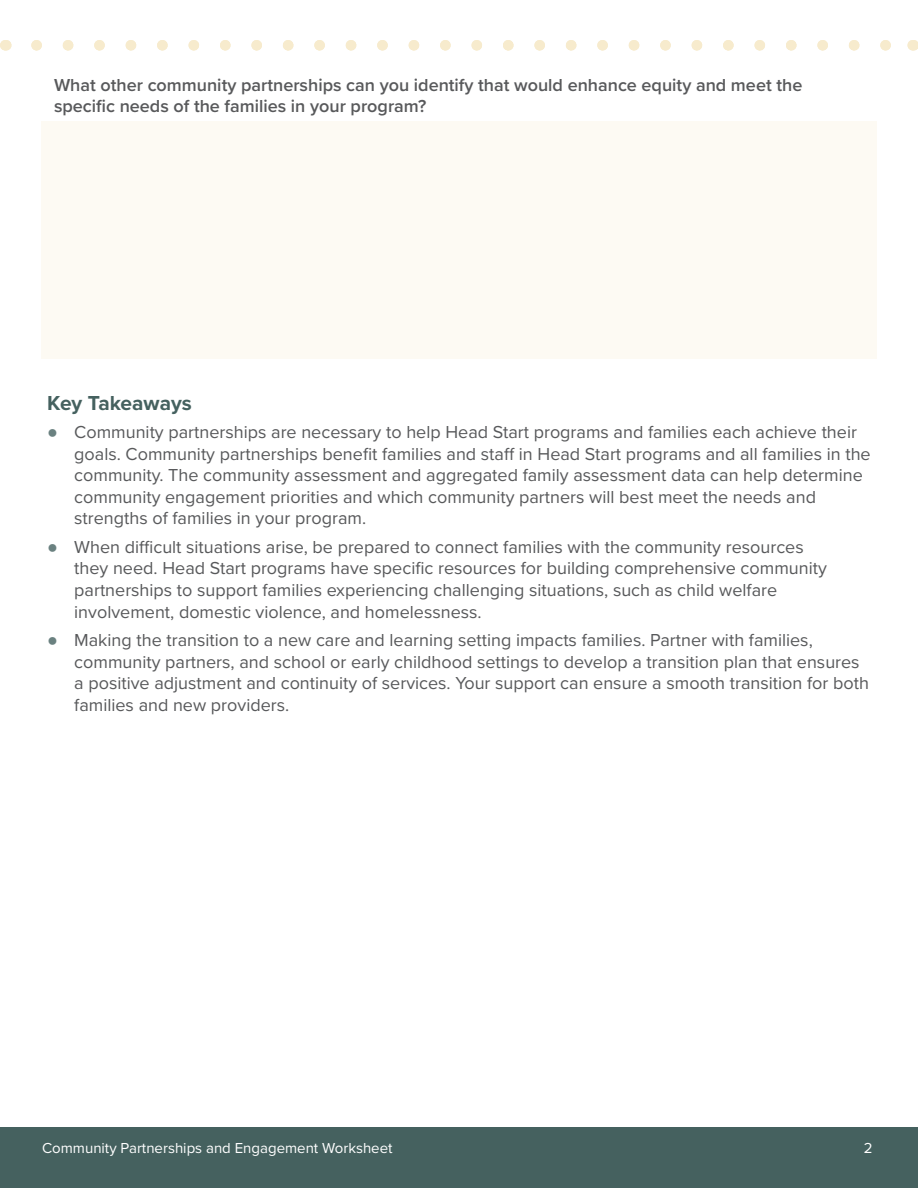
<style>
.page{position:relative;width:918px;height:1188px;background:#fff}
.page>*{position:absolute;margin:0;border:0;box-sizing:border-box;transform-origin:0 0}
.t1{font:700 21px "Proxima Nova";color:#45615f}
.t2{font:18px/21.6px "Proxima Nova";color:#58595b}
.t3{font:600 18px/21.6px "Proxima Nova";color:#58595b}
.t4{font:15px "Proxima Nova";color:#fff}
.s1{font-family:"Arial";color:#6a8180}
</style>
<div class="page">
<div style="left:0;top:1127px;width:918px;height:61px;background:#45615f"></div>
<svg style="left:37px;top:40px;width:854px;height:11px"></svg>
<div style="left:41px;top:121px;width:836px;height:238px;background:#fdfaf3"></div>
<p class="t3" style="left:54px;top:74px;width:750px">What other community partnerships can you identify that would enhance equity and meet the specific needs of the families in your program?</p>
<h3 class="t1" style="left:47px;top:387px;width:146px">Key Takeaways</h3>
<p class="t2" style="left:74px;top:420px;width:798px;text-indent:-27px"><span class="s1">●</span> Community partnerships are necessary to help Head Start programs and families each achieve their goals. Community partnerships benefit families and staff in Head Start programs and all families in the community. The community assessment and aggregated family assessment data can help determine community engagement priorities and which community partners will best meet the needs and strengths of families in your program.</p>
<p class="t2" style="left:74px;top:535px;width:754px;text-indent:-27px"><span class="s1">●</span> When difficult situations arise, be prepared to connect families with the community resources they need. Head Start programs have specific resources for building comprehensive community partnerships to support families experiencing challenging situations, such as child welfare involvement, domestic violence, and homelessness.</p>
<p class="t2" style="left:74px;top:628px;width:796px;text-indent:-27px"><span class="s1">●</span> Making the transition to a new care and learning setting impacts families. Partner with families, community partners, and school or early childhood settings to develop a transition plan that ensures a positive adjustment and continuity of services. Your support can ensure a smooth transition for both families and new providers.</p>
<p class="t4" style="left:42px;top:1137px;width:352px">Community Partnerships and Engagement Worksheet</p>
</div>
